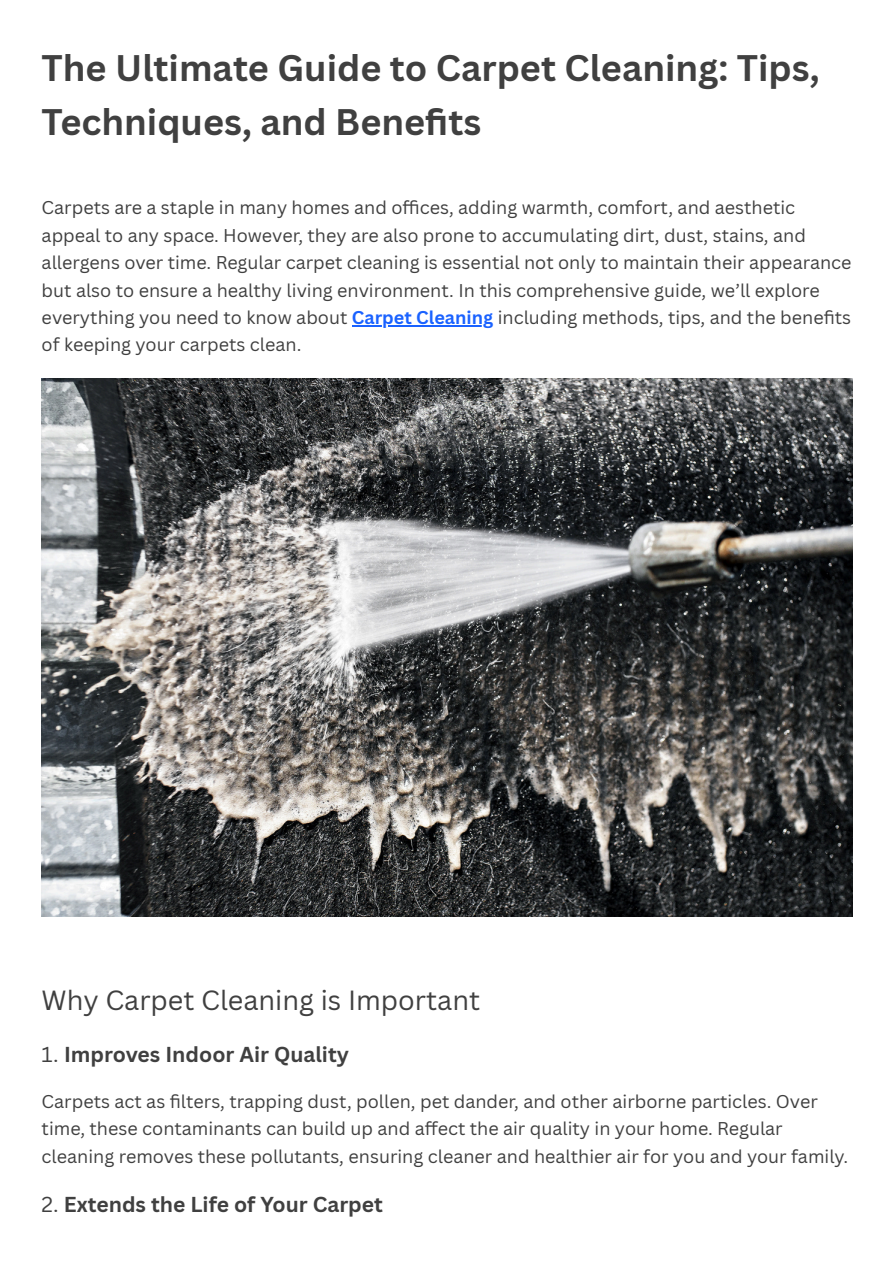
<style>
.page{position:relative;width:894px;height:1263px;background:#fff}
.page>*{position:absolute;margin:0;border:0;box-sizing:border-box;transform-origin:0 0}
.t1{font:700 36px/54px "Canva Sans";color:#404040}
.t2{font:27px "Canva Sans";color:#404040}
.t3{font:700 21px "Canva Sans";color:#404040}
.t4{font:18px/27.5px "Canva Sans";color:#404040}
.s1{font-weight:700;color:#1a62ff}
.s2{font-weight:400}
</style>
<div class="page">
<hr style="left:352px;top:325px;width:141px;height:1px;background:#1a62ff">
<img style="left:42px;top:378px;width:810px;height:539px">
<h1 class="t1" style="left:42px;top:40px;width:779px">The Ultimate Guide to Carpet Cleaning: Tips,<br>Techniques, and Benefits</h1>
<p class="t4" style="left:42px;top:193px;width:811px">Carpets are a staple in many homes and offi ces, adding warmth, comfort, and aesthetic appeal to any space. However, they are also prone to accumulating dirt, dust, stains, and allergens over time. Regular carpet cleaning is essential not only to maintain their appearance but also to ensure a healthy living environment. In this comprehensive guide, we’ll explore everything you need to know about <span class="s1">Carpet Cleaning</span> including methods, tips, and the benefits of keeping your carpets clean.</p>
<h2 class="t2" style="left:42px;top:981px;width:440px">Why Carpet Cleaning is Important</h2>
<p class="t3" style="left:42px;top:1040px;width:309px"><span class="s2">1.</span> Improves Indoor Air Quality</p>
<p class="t4" style="left:42px;top:1087px;width:807px">Carpets act as fi lters, trapping dust, pollen, pet dander, and other airborne particles. Over time, these contaminants can build up and affect the air quality in your home. Regular cleaning removes these pollutants, ensuring cleaner and healthier air for you and your family.</p>
<p class="t3" style="left:42px;top:1189px;width:343px"><span class="s2">2.</span> Extends the Life of Your Carpet</p>
</div>
